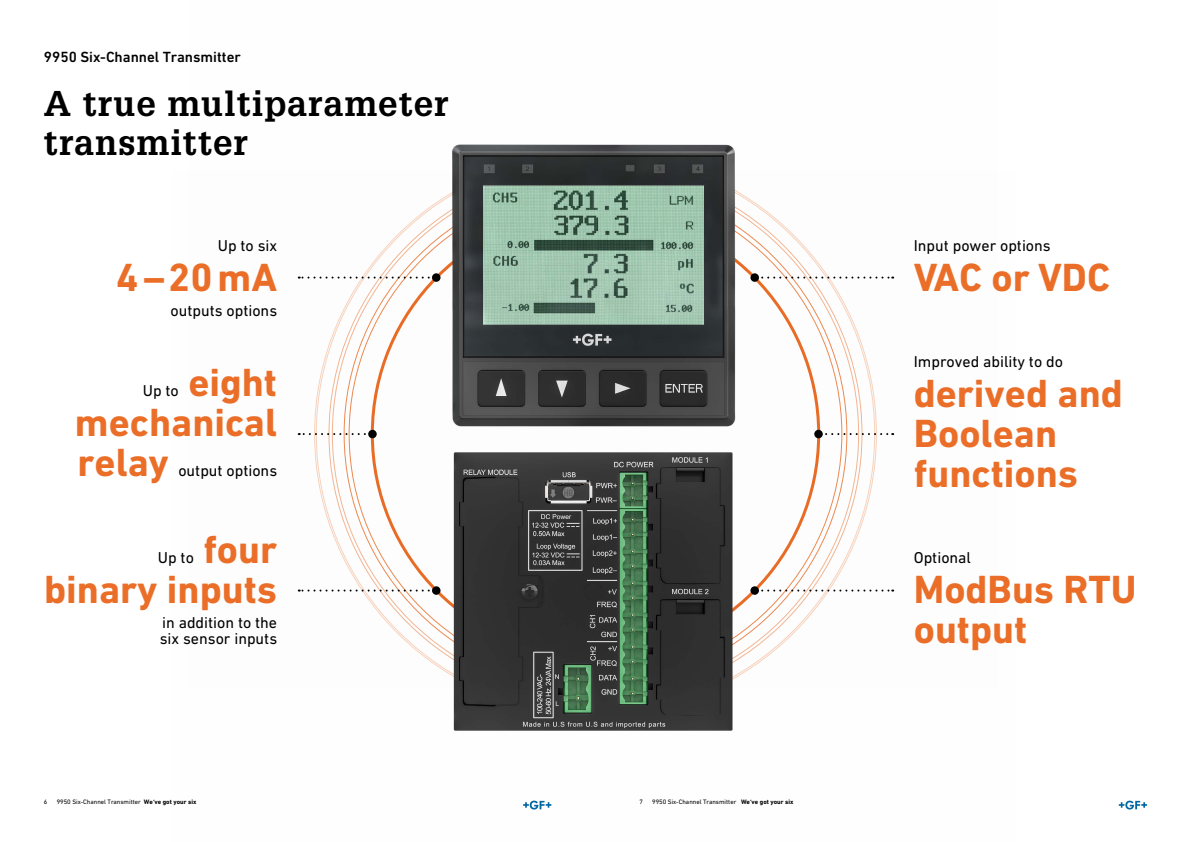
<style>
.page{position:relative;width:1191px;height:842px;background:#fff}
.page>*{position:absolute;margin:0;border:0;box-sizing:border-box;transform-origin:0 0}
.t1{font:700 40px/40px "DIN Next W1 G";color:#ea6e28}
.t2{font:700 35px/39.1px "Glypha LT Pro";letter-spacing:.025em;color:#000}
.t3{font:16px/16px "DIN Next W1 G";color:#000}
.t4{font:500 15px "DIN Next W1 G";color:#000}
.t5{font:6.5px "DIN Next W1 G";color:#000}
.s1{font-weight:700}
</style>
<div class="page">
<img style="left:453px;top:688px;width:280px;height:122px">
<img style="left:297px;top:144px;width:598px;height:544px">
<svg style="left:523px;top:801px;width:28px;height:8px"></svg>
<svg style="left:1118px;top:801px;width:29px;height:8px"></svg>
<svg style="left:822px;top:433px;width:71px;height:2px"></svg>
<div style="left:814px;top:430px;width:8px;height:8px;background:#000;border-radius:50%"></div>
<svg style="left:299px;top:433px;width:66px;height:2px"></svg>
<div style="left:368px;top:430px;width:9px;height:8px;background:#000;border-radius:50%"></div>
<svg style="left:759px;top:589px;width:134px;height:2px"></svg>
<div style="left:750px;top:586px;width:9px;height:9px;background:#000;border-radius:50%"></div>
<svg style="left:299px;top:589px;width:130px;height:2px"></svg>
<div style="left:432px;top:586px;width:8px;height:9px;background:#000;border-radius:50%"></div>
<svg style="left:759px;top:277px;width:134px;height:2px"></svg>
<div style="left:750px;top:273px;width:9px;height:9px;background:#000;border-radius:50%"></div>
<svg style="left:299px;top:277px;width:130px;height:2px"></svg>
<div style="left:432px;top:273px;width:8px;height:9px;background:#000;border-radius:50%"></div>
<p class="t4" style="left:44px;top:49px;width:198px">9950 Six-Channel Transmitter</p>
<h2 class="t2" style="left:44px;top:83px;width:406px">A true multiparameter transmitter</h2>
<p class="t3" style="left:218px;top:238px;width:61px">Up to six</p>
<h1 class="t1" style="left:116px;top:257px;width:163px">4–20mA</h1>
<p class="t3" style="left:170px;top:303px;width:108px">outputs options</p>
<h1 class="t1" style="left:75px;top:362px;width:204px;text-align:justify;text-indent:113px">eight mechanical relay</h1>
<p class="t3" style="left:143px;top:382px;width:37px">Up to</p>
<p class="t3" style="left:178px;top:462px;width:100px">output options</p>
<h1 class="t1" style="left:44px;top:529px;width:234px;text-align:right">four<br>binary inputs</h1>
<p class="t3" style="left:160px;top:614px;width:119px">in addition to the six sensor inputs</p>
<p class="t3" style="left:158px;top:549px;width:37px">Up to</p>
<p class="t5" style="left:44px;top:798px;width:5px">6</p>
<p class="t5" style="left:57px;top:798px;width:141px">9950 Six-Channel Transmitter <span class="s1">We‘ve got your six</span></p>
<p class="t5" style="left:639px;top:798px;width:5px">7</p>
<p class="t5" style="left:652px;top:798px;width:143px">9950 Six-Channel Transmitter <span class="s1">We‘ve got your six</span></p>
<p class="t3" style="left:913px;top:238px;width:138px">Input power options</p>
<h1 class="t1" style="left:913px;top:257px;width:198px">VAC or VDC</h1>
<p class="t3" style="left:913px;top:353px;width:151px">Improved ability to do</p>
<h1 class="t1" style="left:913px;top:373px;width:210px">derived and<br>Boolean functions</h1>
<p class="t3" style="left:913px;top:549px;width:59px">Optional</p>
<h1 class="t1" style="left:913px;top:569px;width:224px">ModBus RTU output</h1>
</div>
